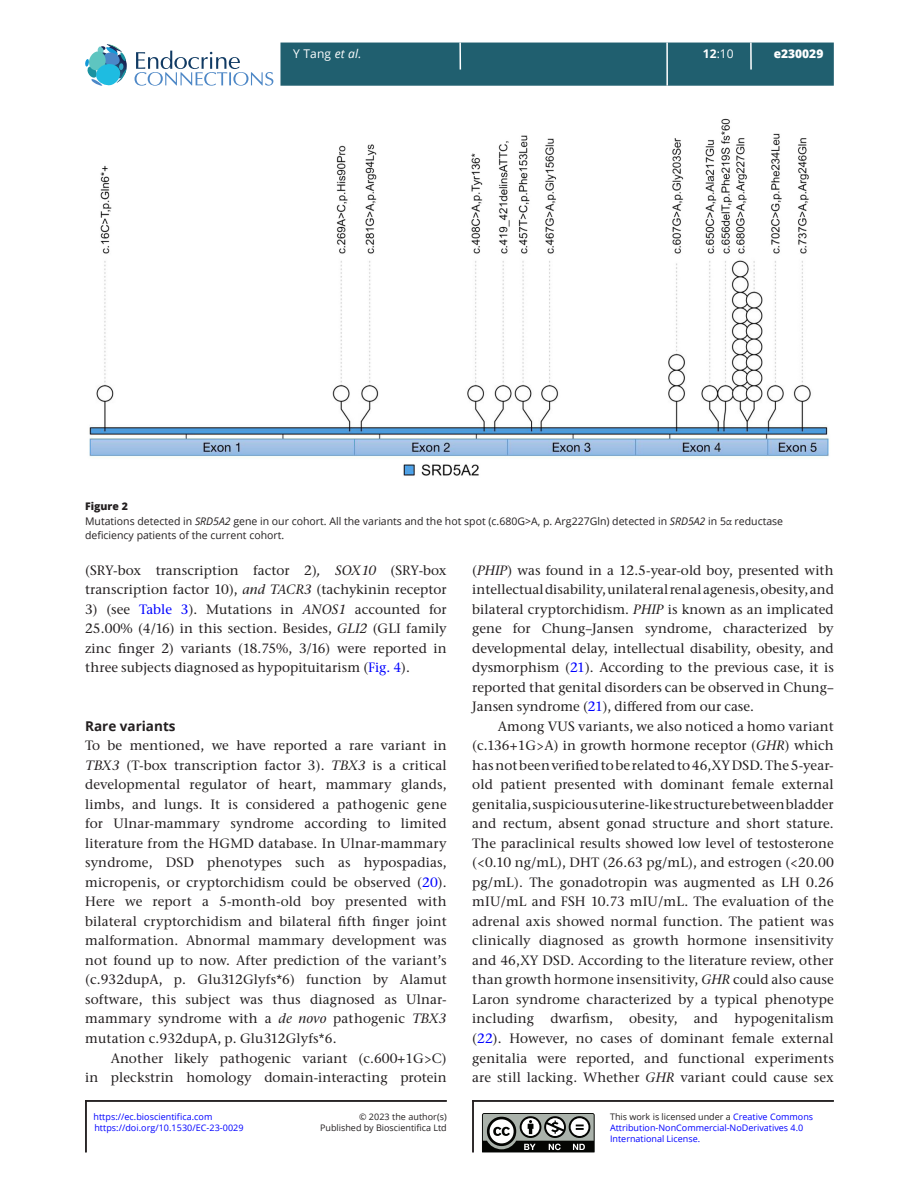
<style>
.page{position:relative;width:919px;height:1187px;background:#fff}
.page>*{position:absolute;margin:0;border:0;box-sizing:border-box;transform-origin:0 0}
.TXI{font:500 13.5px/19.5px "Stone Serif ITC Pro";letter-spacing:.005em;color:#231f20;text-align:justify}
.TXT{font:500 13.5px/19.5px "Stone Serif ITC Pro";letter-spacing:.01em;color:#231f20;text-align:justify}
.t1{font:700 13.5px "Open Sans";color:#231f20}
.t2{font:12px "Open Sans";letter-spacing:.015em;color:#fff}
.t3{font:800 12px "Open Sans";color:#fff}
.FC{font:10.5px/14.7px "Open Sans";color:#231f20}
.FC-2{font:800 10.5px "Open Sans";color:#231f20}
.t4{font:9px/11.2px "Open Sans";color:#00f}
.t5{font:9px/11.6px "Open Sans";color:#231f20;text-align:right}
.s1{font-style:italic}
.s2{font-weight:700}
.s3{font-family:"STIX Two Text"}
.s4{color:#00f}
.s5{color:#231f20}
</style>
<div class="page">
<div style="left:280px;top:43px;width:553px;height:43px;background:#205f6f;border:2px solid #205f6f"></div>
<svg style="left:750px;top:43px;width:1px;height:27px"></svg>
<hr style="left:666px;top:43px;width:2px;height:43px;background:#fff">
<hr style="left:459px;top:43px;width:2px;height:27px;background:#fff">
<svg style="left:134px;top:51px;width:139px;height:35px"></svg>
<svg style="left:85px;top:44px;width:42px;height:42px"></svg>
<img style="left:89px;top:118px;width:741px;height:358px">
<svg style="left:482px;top:1113px;width:113px;height:40px"></svg>
<hr style="left:85px;top:1100px;width:361px;height:1px;background:#231f20">
<hr style="left:85px;top:1100px;width:2px;height:52px;background:#231f20">
<hr style="left:472px;top:1100px;width:361px;height:1px;background:#231f20">
<hr style="left:472px;top:1100px;width:1px;height:52px;background:#231f20">
<p class="t2" style="left:293px;top:46px;width:70px">Y Tang <span class="s1">et al.</span></p>
<p class="t2" style="left:703px;top:46px;width:32px"><span class="s2">12</span>:10</p>
<p class="t3" style="left:773px;top:45px;width:51px">e230029</p>
<p class="FC-2" style="left:85px;top:498px;width:44px">Figure 2</p>
<p class="FC" style="left:85px;top:513px;width:699px">Mutations detected in <span class="s1">SRD5A2</span> gene in our cohort. All the variants and the hot spot (c.680G&gt;A, p. Arg227Gln) detected in <span class="s1">SRD5A2</span> in 5<span class="s3">α</span> reductase deficiency patients of the current cohort.</p>
<p class="TXI" style="left:85px;top:560px;width:363px">(SRY-box transcription factor 2)<span class="s1">, SOX10</span> (SRY-box transcription factor 10), <span class="s1">and TACR3</span> (tachykinin receptor</p>
<p class="TXI" style="left:85px;top:599px;width:363px">3) (see <span class="s4">Table 3</span>). Mutations in <span class="s1">ANOS1</span> accounted for 25.00% (4/16) in this section. Besides, <span class="s1">GLI2</span> (GLI family zinc finger 2) variants (18.75%, 3/16) were reported in three subjects diagnosed as hypopituitarism (<span class="s4">Fig. 4</span>).</p>
<h3 class="t1" style="left:85px;top:716px;width:92px">Rare variants</h3>
<p class="TXT" style="left:85px;top:736px;width:363px">To be mentioned, we have reported a rare variant in <span class="s1">TBX3</span> (T-box transcription factor 3). <span class="s1">TBX3</span> is a critical developmental regulator of heart, mammary glands, limbs, and lungs. It is considered a pathogenic gene for Ulnar-mammary syndrome according to limited literature from the HGMD database. In Ulnar-mammary syndrome, DSD phenotypes such as hypospadias, micropenis, or cryptorchidism could be observed (<span class="s4">20</span>).<br>Here we report a 5-month-old boy presented with bilateral cryptorchidism and bilateral fifth finger joint malformation. Abnormal mammary development was not found up to now. After prediction of the variant’s (c.932dupA, p. Glu312Glyfs*6) function by Alamut software, this subject was thus diagnosed as Ulnar&shy;mammary syndrome with a <span class="s1">de novo</span> pathogenic <span class="s1">TBX3 </span>mutation c.932dupA, p. Glu312Glyfs*6.</p>
<p class="TXI" style="left:85px;top:1048px;width:363px;text-align:right">Another likely pathogenic variant (c.600+1G&gt;C)<br>in pleckstrin homology domain-interacting protein</p>
<p class="t4" style="left:93px;top:1110px;width:120px">https://ec.bioscientifica.com</p>
<p class="t5" style="left:320px;top:1110px;width:128px">© 2023 the author(s)<br>Published by Bioscientifica Ltd</p>
<p class="t4" style="left:94px;top:1122px;width:151px">https://doi.org/10.1530/EC-23-0029</p>
<p class="TXI" style="left:472px;top:560px;width:363px">(<span class="s1">PHIP</span>) was found in a 12.5-year-old boy, presented with intellectual disability, unilateral renal agenesis, obesity, and bilateral cryptorchidism. <span class="s1">PHIP</span> is known as an implicated gene for Chung–Jansen syndrome, characterized by developmental delay, intellectual disability, obesity, and dysmorphism (<span class="s4">21</span>). According to the previous case, it is reported that genital disorders can be observed in Chung– Jansen syndrome (<span class="s4">21</span>), differed from our case.</p>
<p class="TXI" style="left:472px;top:716px;width:363px;text-indent:26px">Among VUS variants, we also noticed a homo variant (c.136+1G&gt;A) in growth hormone receptor (<span class="s1">GHR</span>) which has not been verified to be related to 46,XY DSD. The 5-year&shy;old patient presented with dominant female external genitalia, suspicious uterine-like structure between bladder and rectum, absent gonad structure and short stature.<br>The paraclinical results showed low level of testosterone (&lt;0.10 ng/mL), DHT (26.63 pg/mL), and estrogen (&lt;20.00 pg/mL). The gonadotropin was augmented as LH 0.26 mIU/mL and FSH 10.73 mIU/mL. The evaluation of the adrenal axis showed normal function. The patient was clinically diagnosed as growth hormone insensitivity and 46,XY DSD. According to the literature review, other than growth hormone insensitivity, <span class="s1">GHR</span> could also cause Laron syndrome characterized by a typical phenotype including dwarfism, obesity, and hypogenitalism (<span class="s4">22</span>). However, no cases of dominant female external genitalia were reported, and functional experiments are still lacking. Whether <span class="s1">GHR</span> variant could cause sex</p>
<p class="t4" style="left:610px;top:1110px;width:204px"><span class="s5">This work is licensed under a</span> Creative Commons<br>Attribution-NonCommercial-NoDerivatives 4.0<br>International License.</p>
</div>
